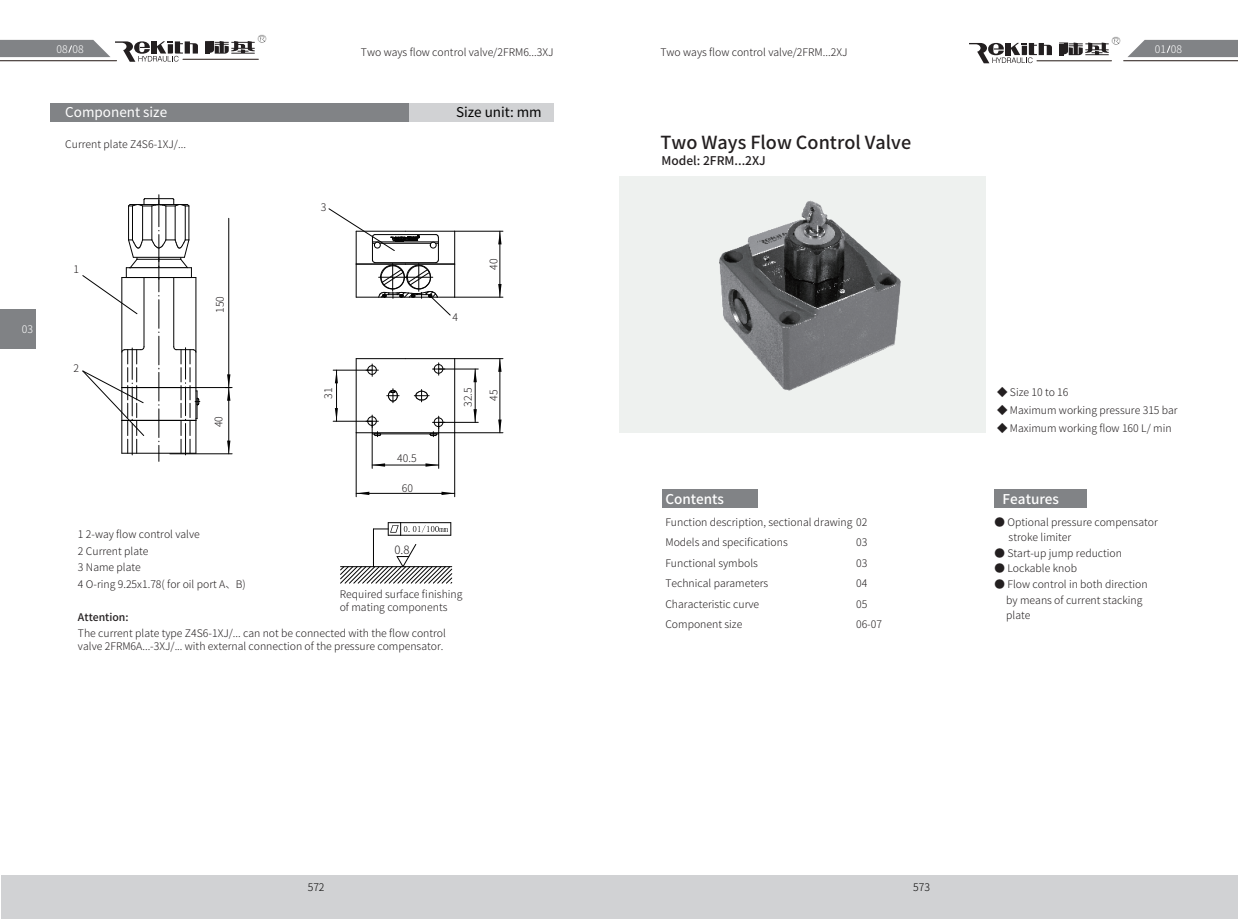
<style>
.page{position:relative;width:1238px;height:919px;background:#fff}
.page>*{position:absolute;margin:0;border:0;box-sizing:border-box;transform-origin:0 0}
.t1{font:500 18px "Source Han Sans CN";color:#231f20}
.t2{font:500 13.5px "Source Han Sans CN";color:#fff}
.t3{font:13.5px "Source Han Sans CN";color:#fff}
.t4{font:13.5px "Source Han Sans CN";color:#030303}
.t5{font:500 12px "Source Han Sans CN";color:#231f20}
.t6{font:300 11.4px "Source Han Sans CN";color:#231f20}
.t7{font:300 10.5px/15.6px "Source Han Sans CN";color:#231f20}
.t8{font:300 10.5px "Source Han Sans CN";color:#fff}
.t9{font:500 10.5px "Source Han Sans CN";color:#231f20}
.t10{font:300 10.5px "Source Han Sans CN";letter-spacing:-.01em;color:#050504}
</style>
<div class="page">
<div style="left:1px;top:875px;width:1236px;height:43px;background:#d1d2d4"></div>
<div style="left:50px;top:103px;width:359px;height:19px;background:#818386"></div>
<div style="left:409px;top:103px;width:144px;height:19px;background:#d1d2d4"></div>
<svg style="left:1127px;top:40px;width:110px;height:17px;background:#8b8d90"></svg>
<hr style="left:1123px;top:60px;width:114px;height:1px;background:#221713">
<svg style="left:205px;top:41px;width:50px;height:13px"></svg>
<svg style="left:0;top:39px;width:198px;height:23px"></svg>
<hr style="left:183px;top:59px;width:75px;height:1px;background:#221713">
<img style="left:257px;top:34px;width:10px;height:9px">
<svg style="left:1059px;top:42px;width:49px;height:13px"></svg>
<svg style="left:969px;top:42px;width:82px;height:21px"></svg>
<hr style="left:1036px;top:61px;width:75px;height:1px;background:#221713">
<img style="left:1111px;top:36px;width:10px;height:9px">
<hr style="left:454px;top:231px;width:1px;height:33px;background:#030303">
<hr style="left:454px;top:264px;width:1px;height:33px;background:#030303">
<hr style="left:405px;top:231px;width:49px;height:1px;background:#030303">
<hr style="left:405px;top:264px;width:49px;height:1px;background:#030303">
<hr style="left:454px;top:358px;width:1px;height:74px;background:#030303">
<hr style="left:356px;top:358px;width:1px;height:74px;background:#030303">
<hr style="left:356px;top:358px;width:49px;height:1px;background:#030303">
<hr style="left:405px;top:358px;width:49px;height:1px;background:#030303">
<svg style="left:414px;top:389px;width:15px;height:13px"></svg>
<svg style="left:387px;top:388px;width:12px;height:14px"></svg>
<svg style="left:366px;top:364px;width:12px;height:12px"></svg>
<svg style="left:432px;top:363px;width:13px;height:12px"></svg>
<hr style="left:356px;top:297px;width:98px;height:1px;background:#030303">
<hr style="left:356px;top:432px;width:98px;height:1px;background:#030303">
<hr style="left:372px;top:433px;width:66px;height:1px;background:#030303">
<svg style="left:366px;top:415px;width:15px;height:21px"></svg>
<svg style="left:429px;top:416px;width:16px;height:20px"></svg>
<hr style="left:499px;top:231px;width:1px;height:66px;background:#030303">
<svg style="left:498px;top:284px;width:3px;height:13px"></svg>
<svg style="left:498px;top:232px;width:3px;height:12px"></svg>
<hr style="left:454px;top:297px;width:49px;height:1px;background:#030303">
<hr style="left:454px;top:231px;width:49px;height:1px;background:#030303">
<hr style="left:499px;top:358px;width:1px;height:74px;background:#030303">
<svg style="left:498px;top:359px;width:3px;height:13px"></svg>
<svg style="left:498px;top:419px;width:3px;height:13px"></svg>
<hr style="left:454px;top:358px;width:49px;height:1px;background:#030303">
<hr style="left:454px;top:432px;width:49px;height:1px;background:#030303">
<hr style="left:475px;top:369px;width:1px;height:53px;background:#030303">
<svg style="left:473px;top:409px;width:4px;height:13px"></svg>
<svg style="left:473px;top:370px;width:4px;height:12px"></svg>
<hr style="left:438px;top:422px;width:40px;height:1px;background:#030303">
<hr style="left:438px;top:369px;width:40px;height:1px;background:#030303">
<hr style="left:336px;top:370px;width:1px;height:51px;background:#030303">
<svg style="left:335px;top:374px;width:3px;height:9px"></svg>
<svg style="left:335px;top:408px;width:3px;height:13px"></svg>
<hr style="left:333px;top:370px;width:39px;height:1px;background:#030303">
<hr style="left:333px;top:421px;width:39px;height:1px;background:#030303">
<hr style="left:372px;top:464px;width:66px;height:1px;background:#030303">
<svg style="left:373px;top:463px;width:12px;height:3px"></svg>
<svg style="left:425px;top:463px;width:13px;height:3px"></svg>
<hr style="left:372px;top:421px;width:1px;height:47px;background:#030303">
<hr style="left:438px;top:422px;width:1px;height:46px;background:#030303">
<hr style="left:356px;top:493px;width:98px;height:1px;background:#030303">
<svg style="left:357px;top:491px;width:12px;height:4px"></svg>
<svg style="left:441px;top:491px;width:13px;height:4px"></svg>
<hr style="left:356px;top:432px;width:1px;height:64px;background:#030303">
<hr style="left:454px;top:432px;width:1px;height:64px;background:#030303">
<hr style="left:228px;top:387px;width:1px;height:67px;background:#030303">
<svg style="left:227px;top:440px;width:3px;height:13px"></svg>
<hr style="left:196px;top:387px;width:36px;height:1px;background:#030303">
<hr style="left:170px;top:453px;width:62px;height:1px;background:#030303">
<hr style="left:228px;top:218px;width:1px;height:169px;background:#030303">
<svg style="left:225px;top:374px;width:6px;height:27px"></svg>
<svg style="left:328px;top:208px;width:123px;height:108px"></svg>
<svg style="left:82px;top:195px;width:118px;height:266px"></svg>
<div style="left:619px;top:177px;width:366px;height:256px;background:#eef1ef"></div>
<div style="left:662px;top:489px;width:96px;height:19px;background:#818386"></div>
<div style="left:994px;top:489px;width:93px;height:19px;background:#818386"></div>
<hr style="left:373px;top:529px;width:1px;height:37px;background:#030303">
<svg style="left:340px;top:544px;width:112px;height:39px"></svg>
<svg style="left:373px;top:522px;width:78px;height:14px"></svg>
<hr style="left:400px;top:522px;width:51px;height:1px;background:#030303">
<hr style="left:400px;top:535px;width:51px;height:1px;background:#030303">
<img style="left:719px;top:200px;width:182px;height:191px">
<div style="left:0;top:309px;width:35px;height:39px;background:#808285"></div>
<p class="t8" style="left:22px;top:323px;width:13px">03</p>
<p class="t8" style="left:57px;top:43px;width:29px">08 08</p>
<p class="t8" style="left:1154px;top:43px;width:29px">01 08</p>
<p class="t7" style="left:361px;top:45px;width:194px">Two ways flow control valve/2FRM6...3XJ</p>
<p class="t7" style="left:660px;top:45px;width:188px">Two ways flow control valve/2FRM...2XJ</p>
<p class="t3" style="left:65px;top:105px;width:103px">Component size</p>
<p class="t4" style="left:456px;top:104px;width:87px">Size unit: mm</p>
<p class="t7" style="left:65px;top:137px;width:122px">Current plate Z4S6-1XJ/...</p>
<p class="t7" style="left:73px;top:262px;width:7px">1</p>
<p class="t7" style="left:73px;top:361px;width:7px">2</p>
<p class="t7" style="left:212px;top:313px;width:18px;rotate:-90deg">150</p>
<p class="t7" style="left:211px;top:427px;width:13px;rotate:-90deg">40</p>
<p class="t7" style="left:321px;top:200px;width:7px">3</p>
<p class="t7" style="left:320px;top:399px;width:13px;rotate:-90deg">31</p>
<p class="t7" style="left:397px;top:450px;width:21px">40.5</p>
<p class="t7" style="left:402px;top:480px;width:13px">60</p>
<p class="t7" style="left:452px;top:309px;width:7px">4</p>
<p class="t7" style="left:486px;top:270px;width:13px;rotate:-90deg">40</p>
<p class="t7" style="left:460px;top:407px;width:21px;rotate:-90deg">32.5</p>
<p class="t7" style="left:486px;top:401px;width:13px;rotate:-90deg">45</p>
<p class="t7" style="left:78px;top:526px;width:169px;line-height:16.5px">1 2-way flow control valve<br>2 Current plate<br>3 Name plate<br>4 O-ring 9.25x1.78( for oil port A、B)</p>
<p class="t9" style="left:78px;top:611px;width:52px">Attention:</p>
<p class="t7" style="left:78px;top:627px;width:369px;line-height:12.6px">The current plate type Z4S6-1XJ/... can not be connected with the flow control valve 2FRM6A...-3XJ/... with external connection of the pressure compensator.</p>
<p class="t6" style="left:394px;top:543px;width:17px">0.8</p>
<p class="t7" style="left:340px;top:588px;width:124px;line-height:12.6px">Required surface finishing of mating components</p>
<h1 class="t1" style="left:660px;top:132px;width:252px">Two Ways Flow Control Valve</h1>
<p class="t5" style="left:661px;top:154px;width:106px">Model: 2FRM...2XJ</p>
<p class="t2" style="left:665px;top:491px;width:60px">Contents</p>
<p class="t7" style="left:665px;top:511px;width:203px;line-height:20.5px">Function description, sectional drawing 02<br>Models and specifications</p>
<p class="t7" style="left:856px;top:534px;width:13px">03</p>
<p class="t7" style="left:665px;top:555px;width:94px">Functional symbols</p>
<p class="t7" style="left:856px;top:555px;width:13px">03</p>
<p class="t7" style="left:665px;top:575px;width:104px">Technical parameters</p>
<p class="t7" style="left:856px;top:575px;width:13px">04</p>
<p class="t7" style="left:665px;top:596px;width:95px">Characteristic curve</p>
<p class="t7" style="left:856px;top:596px;width:13px">05</p>
<p class="t7" style="left:665px;top:617px;width:78px">Component size</p>
<p class="t7" style="left:856px;top:617px;width:27px">06-07</p>
<p class="t7" style="left:997px;top:385px;width:73px">◆ Size 10 to 16</p>
<p class="t7" style="left:997px;top:403px;width:182px">◆ Maximum working pressure 315 bar</p>
<p class="t7" style="left:997px;top:421px;width:176px">◆ Maximum working flow 160 L/ min</p>
<p class="t2" style="left:1002px;top:491px;width:58px">Features</p>
<p class="t7" style="left:1008px;top:514px;width:151px;text-indent:-14px">● Optional pressure compensator stroke limiter</p>
<p class="t7" style="left:994px;top:545px;width:129px">● Start-up jump reduction</p>
<p class="t7" style="left:994px;top:561px;width:84px">● Lockable knob</p>
<p class="t7" style="left:1006px;top:576px;width:143px;text-indent:-12px">● Flow control in both direction by means of current stacking plate</p>
<p class="t10" style="left:308px;top:880px;width:18px">572</p>
<p class="t10" style="left:913px;top:880px;width:18px">573</p>
</div>
